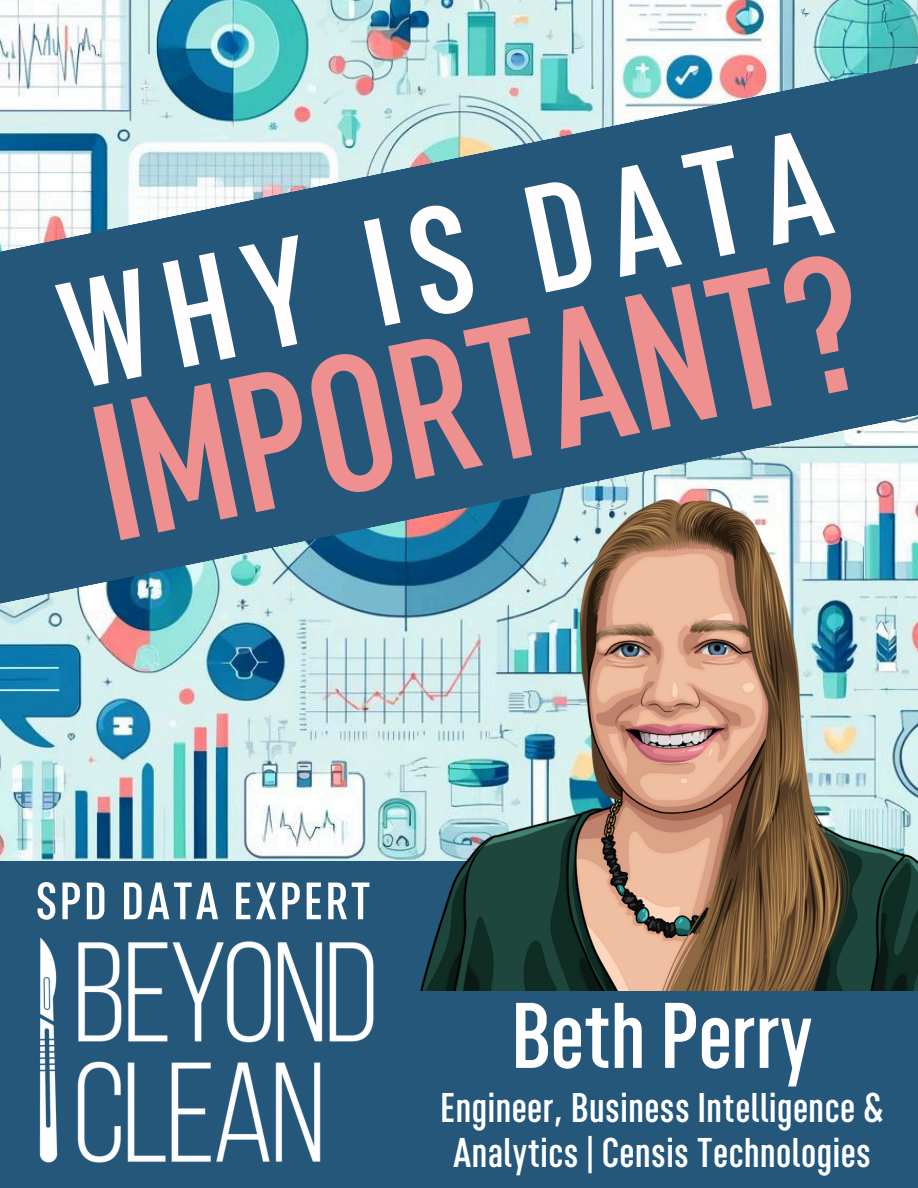
<style>
.page{position:relative;width:918px;height:1188px;background:#fff}
.page>*{position:absolute;margin:0;border:0;box-sizing:border-box;transform-origin:0 0}
.t1{font:600 extra-condensed 193.95px "Opinion Pro";color:#ef9090}
.t2{font:600 extra-condensed 152.25px "Opinion Pro";color:#fffdfd}
.t3{font:600 extra-condensed 92.85px "Opinion Pro";letter-spacing:.01em;color:#fff}
.t4{font:600 extra-condensed 52.5px "Opinion Pro";letter-spacing:.07em;color:#fff}
.t5{font:600 extra-condensed 41.4px "Opinion Pro";letter-spacing:.03em;color:#fff}
</style>
<div class="page">
<img style="left:0;top:0;width:918px;height:861px">
<div style="left:0;top:861px;width:918px;height:327px;background:#25577a"></div>
<svg style="left:0;top:61px;width:918px;height:561px;background:#4d7a95"></svg>
<img style="left:39px;top:937px;width:335px;height:226px">
<img style="left:397px;top:492px;width:521px;height:499px">
<p class="t2" style="left:52px;top:280px;width:778px;rotate:-12deg">WHY IS DATA</p>
<p class="t1" style="left:83px;top:401px;width:781px;rotate:-12deg">IMPORTANT?</p>
<p class="t4" style="left:37px;top:880px;width:335px">SPD DATA EXPERT</p>
<p class="t3" style="left:512px;top:998px;width:301px">Beth Perry</p>
<h2 class="t5" style="left:441px;top:1091px;width:444px">Engineer, Business Intelligence &amp;</h2>
<p class="t5" style="left:453px;top:1136px;width:419px">Analytics | Censis Technologies</p>
</div>
